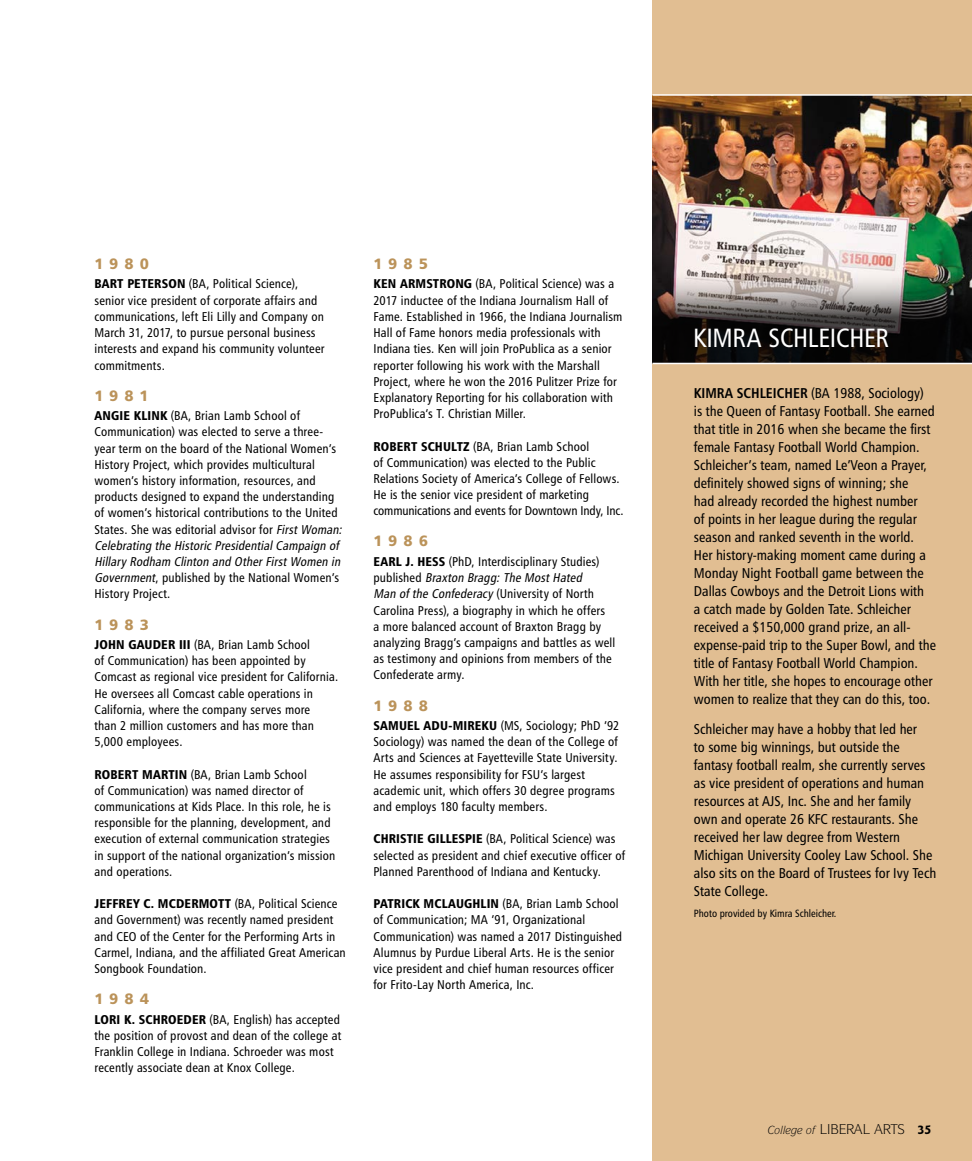
<style>
.page{position:relative;width:972px;height:1161px;background:#fff}
.page>*{position:absolute;margin:0;border:0;box-sizing:border-box;transform-origin:0 0}
.THiNK_Class_Notes_Bo{font:26.4px "Humanist 777 BT Roman Condensed B";letter-spacing:-.01em;color:#fff}
.THiNK_Class_Year_Hea{font:15px "Humanist 777 BT Black B";letter-spacing:.4em;color:#bb935a}
.Class_Notes_Alumni{font:14.25px/18px "Humanist 777 BT Roman Condensed B";color:#000}
.t1{font:700 13.5px "Goudy Sans ITC";color:#000}
.THiNK_Class_Notes_Bo-2{font:12.75px/16.2px "Humanist 777 BT Roman Condensed B";letter-spacing:.01em;color:#000}
.t2{font:italic 11.25px "Symbol IT Cby BT";color:#000}
.THiNK_Class_Note_Sid{font:10.5px "Humanist 777 BT Roman Condensed B";color:#000}
.s1{font-family:"Humanist 777 BT Black Condensed B"}
.s2{font-style:italic}
.s3{font-family:"Humanist 777 BT Bold Condensed B"}
</style>
<div class="page">
<div style="left:652px;top:0;width:320px;height:1161px;background:#e1be92"></div>
<img style="left:652px;top:96px;width:320px;height:173px">
<hr style="left:652px;top:94px;width:320px;height:2px;background:#fff">
<svg style="left:652px;top:269px;width:320px;height:94px;background:#4c4a46"></svg>
<hr style="left:652px;top:363px;width:320px;height:1px;background:#fff">
<p class="THiNK_Class_Year_Hea" style="left:94px;top:254px;width:56px">1980</p>
<p class="THiNK_Class_Notes_Bo-2" style="left:94px;top:276px;width:232px"><span class="s1">BART PETERSON</span> (BA, Political Science), senior vice president of corporate affairs and communications, left Eli Lilly and Company on March 31, 2017, to pursue personal business interests and expand his community volunteer commitments.</p>
<p class="THiNK_Class_Year_Hea" style="left:94px;top:386px;width:56px">1981</p>
<p class="THiNK_Class_Notes_Bo-2" style="left:94px;top:407px;width:252px"><span class="s1">ANGIE KLINK</span> (BA, Brian Lamb School of Communication) was elected to serve a three&shy;year term on the board of the National Women’s History Project, which provides multicultural women’s history information, resources, and products designed to expand the understanding of women’s historical contributions to the United States. She was editorial advisor for <span class="s2">FirstWoman:<br>Celebrating the HistoricPresidentialCampaign of Hillary Rodham Clinton and OtherFirstWomen in Government</span>, published by the National Women’s History Project.</p>
<p class="THiNK_Class_Year_Hea" style="left:94px;top:615px;width:56px">1983</p>
<p class="THiNK_Class_Notes_Bo-2" style="left:94px;top:636px;width:245px"><span class="s1">JOHN GAUDER III</span> (BA, Brian Lamb School<br>of Communication) has been appointed by Comcast as regional vice president for California.<br>He oversees all Comcast cable operations in California, where the company serves more<br>than 2 million customers and has more than 5,000 employees.</p>
<p class="THiNK_Class_Notes_Bo-2" style="left:94px;top:766px;width:242px"><span class="s1">ROBERT MARTIN</span> (BA, Brian Lamb School<br>of Communication) was named director of communications at Kids Place. In this role, he is responsible for the planning, development, and execution of external communication strategies in support of the national organization’s mission and operations.</p>
<p class="THiNK_Class_Notes_Bo-2" style="left:94px;top:895px;width:253px"><span class="s1">JEFFREY C. MCDERMOTT</span> (BA, Political Science and Government) was recently named president and CEO of the Center for the Performing Arts in Carmel, Indiana, and the affiliated Great American Songbook Foundation.</p>
<p class="THiNK_Class_Year_Hea" style="left:94px;top:989px;width:56px">1984</p>
<p class="THiNK_Class_Notes_Bo-2" style="left:94px;top:1011px;width:248px"><span class="s1">LORI K. SCHROEDER</span> (BA, English) has accepted the position of provost and dean of the college at Franklin College in Indiana. Schroeder was most recently associate dean at Knox College.</p>
<p class="THiNK_Class_Year_Hea" style="left:374px;top:254px;width:56px">1985</p>
<p class="THiNK_Class_Notes_Bo-2" style="left:374px;top:276px;width:250px"><span class="s1">KEN ARMSTRONG</span> (BA, Political Science) was a 2017 inductee of the Indiana Journalism Hall of Fame. Established in 1966, the Indiana Journalism Hall of Fame honors media professionals with Indiana ties. Ken will join ProPublica as a senior reporter following his work with the Marshall Project, where he won the 2016 Pulitzer Prize for Explanatory Reporting for his collaboration with ProPublica’s T. Christian Miller.</p>
<p class="THiNK_Class_Notes_Bo-2" style="left:374px;top:438px;width:252px"><span class="s1">ROBERT SCHULTZ</span> (BA, Brian Lamb School<br>of Communication) was elected to the Public Relations Society of America’s College of Fellows.<br>He is the senior vice president of marketing communications and events for Downtown Indy, Inc.</p>
<p class="THiNK_Class_Year_Hea" style="left:374px;top:532px;width:56px">1986</p>
<p class="THiNK_Class_Notes_Bo-2" style="left:373px;top:553px;width:243px"><span class="s1">EARL J. HESS</span> (PhD, Interdisciplinary Studies)<br>p u b l i s h e d <span class="s2">Braxton Bragg:The MostHated<br>Man ofthe Confederacy</span> (University of North Carolina Press), a biography in which he offers<br>a more balanced account of Braxton Bragg by analyzing Bragg’s campaigns and battles as well as testimony and opinions from members of the Confederate army.</p>
<p class="THiNK_Class_Year_Hea" style="left:374px;top:696px;width:56px">1988</p>
<p class="THiNK_Class_Notes_Bo-2" style="left:374px;top:717px;width:247px"><span class="s1">SAMUEL ADU-MIREKU</span> (MS, Sociology; PhD ’92<br>Sociology) was named the dean of the College of Arts and Sciences at Fayetteville State University.<br>He assumes responsibility for FSU’s largest academic unit, which offers 30 degree programs and employs 180 faculty members.</p>
<p class="THiNK_Class_Notes_Bo-2" style="left:374px;top:831px;width:253px"><span class="s1">CHRISTIE GILLESPIE</span> (BA, Political Science) was selected as president and chief executive officer of<br>Planned Parenthood of Indiana and Kentucky.</p>
<p class="THiNK_Class_Notes_Bo-2" style="left:374px;top:895px;width:250px"><span class="s1">PATRICK MCLAUGHLIN</span> (BA, Brian Lamb School of Communication; MA ’91, Organizational Communication) was named a 2017 Distinguished Alumnus by Purdue Liberal Arts. He is the senior vice president and chief human resources officer for Frito-Lay North America, Inc.</p>
<p class="THiNK_Class_Notes_Bo" style="left:693px;top:322px;width:197px">KIMRA SCHLEICHER</p>
<p class="Class_Notes_Alumni" style="left:694px;top:384px;width:244px"><span class="s3">KIMRA SCHLEICHER</span> (BA 1988, Sociology)<br>is the Queen of Fantasy Football. She earned that title in 2016 when she became the first female Fantasy Football World Champion.<br>Schleicher’s team, named Le’Veon a Prayer, definitely showed signs of winning; she<br>had already recorded the highest number<br>of points in her league during the regular season and ranked seventh in the world.<br>Her history-making moment came during a Monday Night Football game between the Dallas Cowboys and the Detroit Lions with<br>a catch made by Golden Tate. Schleicher received a $150,000 grand prize, an all&shy;expense-paid trip to the Super Bowl, and the title of Fantasy Football World Champion.<br>With her title, she hopes to encourage other women to realize that they can do this, too.</p>
<p class="Class_Notes_Alumni" style="left:694px;top:720px;width:244px">Schleicher may have a hobby that led her<br>to some big winnings, but outside the fantasy football realm, she currently serves as vice president of operations and human resources at AJS, Inc. She and her family own and operate 26 KFC restaurants. She received her law degree from Western Michigan University Cooley Law School. She also sits on the Board of Trustees for Ivy Tech State College.</p>
<p class="THiNK_Class_Note_Sid" style="left:694px;top:907px;width:144px">Photo provided by Kimra Schleicher.</p>
<p class="t2" style="left:775px;top:1123px;width:13px">□●●</p>
<p class="t1" style="left:918px;top:1122px;width:15px">35</p>
</div>
